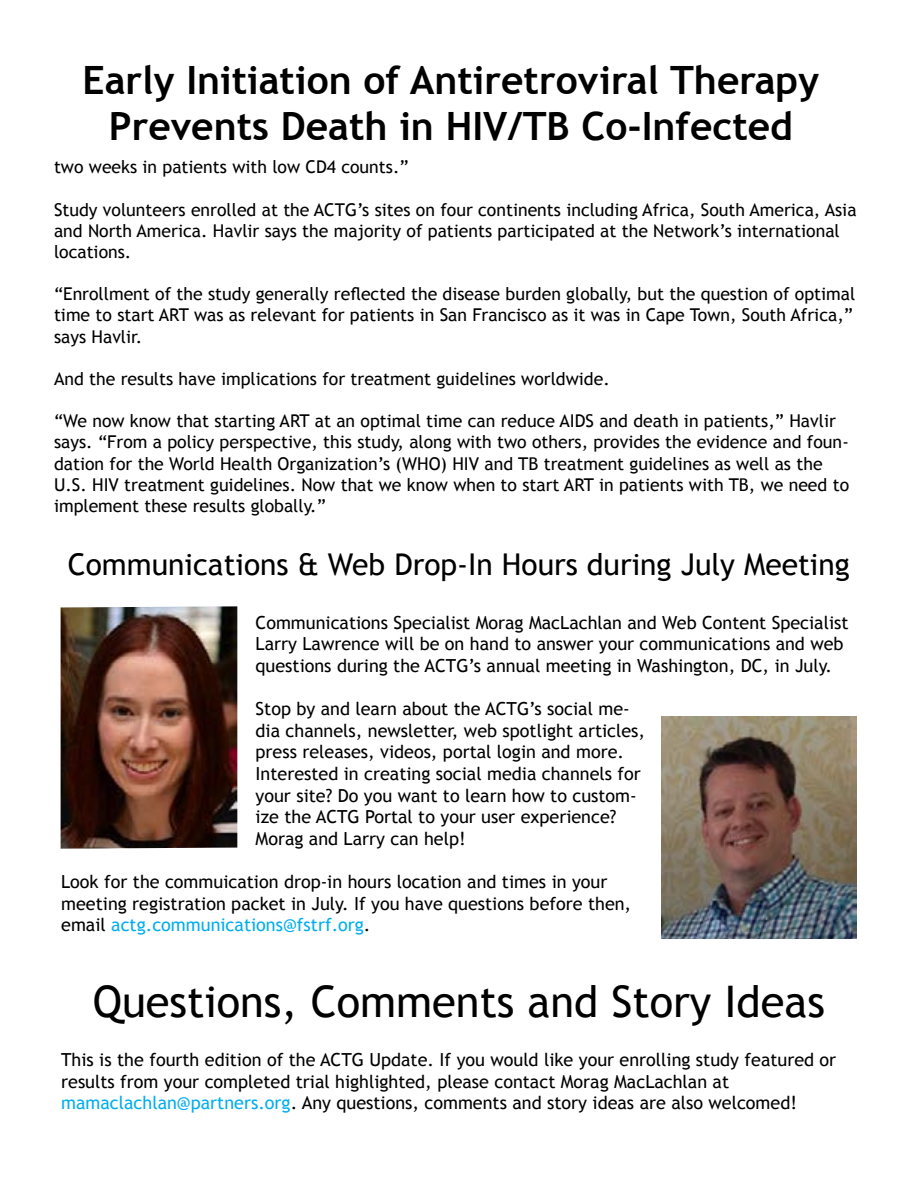
<style>
.page{position:relative;width:918px;height:1188px;background:#fff}
.page>*{position:absolute;margin:0;border:0;box-sizing:border-box;transform-origin:0 0}
.t1{font:43.5px "Trebuchet MS";color:#000}
.t2{font:700 39px/46.8px "Trebuchet MS";color:#000;text-align:center}
.t3{font:30px "Trebuchet MS";color:#000}
.t4{font:18px/21.6px "Trebuchet MS";color:#000}
.t5{font:17.7px/21.1px "Trebuchet MS";color:#000}
.s1{color:#00aeef}
</style>
<div class="page">
<img style="left:61px;top:606px;width:176px;height:243px">
<img style="left:661px;top:716px;width:196px;height:222px">
<h2 class="t2" style="left:83px;top:56px;width:738px">Early Initiation of Antiretroviral Therapy<br>Prevents Death in HIV/TB Co-Infected</h2>
<p class="t5" style="left:54px;top:157px;width:356px">two weeks in patients with low CD4 counts.”</p>
<p class="t5" style="left:54px;top:199px;width:804px">Study volunteers enrolled at the ACTG’s sites on four continents including Africa, South America, Asia and North America. Havlir says the majority of patients participated at the Network’s international locations.</p>
<p class="t5" style="left:54px;top:284px;width:803px">“Enrollment of the study generally reflected the disease burden globally, but the question of optimal time to start ART was as relevant for patients in San Francisco as it was in Cape Town, South Africa,” says Havlir.</p>
<p class="t5" style="left:54px;top:368px;width:557px">And the results have implications for treatment guidelines worldwide.</p>
<p class="t5" style="left:54px;top:411px;width:797px">“We now know that starting ART at an optimal time can reduce AIDS and death in patients,” Havlir says. “From a policy perspective, this study, along with two others, provides the evidence and foun&shy;dation for the World Health Organization’s (WHO) HIV and TB treatment guidelines as well as the U.S. HIV treatment guidelines. Now that we know when to start ART in patients with TB, we need to implement these results globally.”</p>
<h3 class="t3" style="left:68px;top:546px;width:783px">Communications &amp; Web Drop-In Hours during July Meeting</h3>
<p class="t4" style="left:256px;top:612px;width:594px">Communications Specialist Morag MacLachlan and Web Content Specialist<br>Larry Lawrence will be on hand to answer your communications and web questions during the ACTG’s annual meeting in Washington, DC, in July.</p>
<p class="t4" style="left:256px;top:698px;width:391px">Stop by and learn about the ACTG’s social me&shy;dia channels, newsletter, web spotlight articles, press releases, videos, portal login and more.<br>Interested in creating social media channels for your site? Do you want to learn how to custom&shy;ize the ACTG Portal to your user experience?<br>Morag and Larry can help!</p>
<p class="t4" style="left:61px;top:871px;width:572px">Look for the commuication drop-in hours location and times in your meeting registration packet in July. If you have questions before then, email <span class="s1">actg.communications@fstrf.org</span>.</p>
<h1 class="t1" style="left:93px;top:976px;width:734px">Questions, Comments and Story Ideas</h1>
<p class="t4" style="left:61px;top:1049px;width:777px">This is the fourth edition of the ACTG Update. If you would like your enrolling study featured or results from your completed trial highlighted, please contact Morag MacLachlan at <span class="s1">mamaclachlan@partners.org</span>. Any questions, comments and story ideas are also welcomed!</p>
</div>
